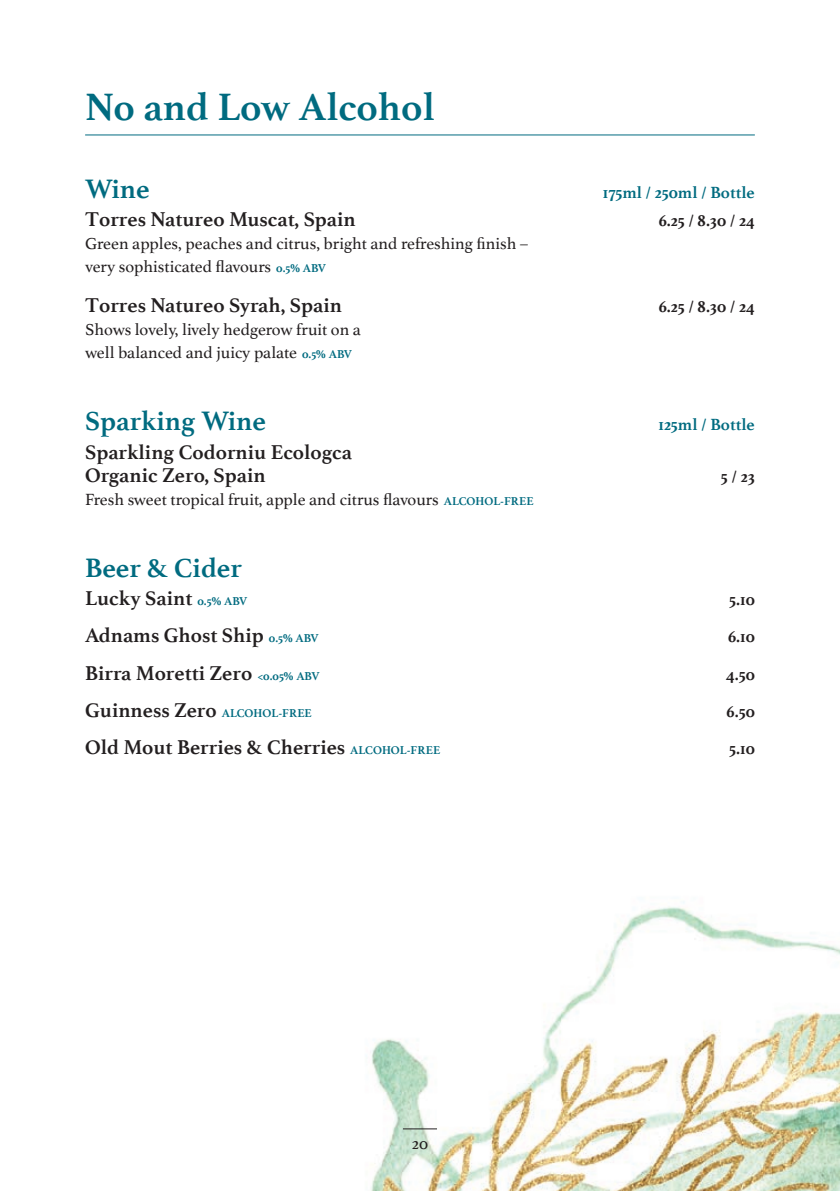
<style>
.page{position:relative;width:840px;height:1191px;background:#fff}
.page>*{position:absolute;margin:0;border:0;box-sizing:border-box;transform-origin:0 0}
.Section_Name{font:700 40px "Athelas";color:#006b80}
.Subheaders{font:700 28px "Athelas";color:#006b80}
.Description{font:700 21px/23px "Athelas";color:#231f20}
.Description-2{font:17px/23px "Athelas";color:#231f20}
.Description-3{font:700 17px "Athelas";color:#231f20}
.Subheaders-2{font:700 17px "Athelas";color:#006b80}
.Page_number{font:17px "Athelas";color:#231f20}
.s1{font-weight:700;font-size:12px;color:#006b80}
.s2{font-size:12px;color:#006b80}
</style>
<div class="page">
<img style="left:371px;top:901px;width:468px;height:290px">
<hr style="left:403px;top:1128px;width:34px;height:1px;background:#231f20">
<hr style="left:85px;top:134px;width:669px;height:1px;background:#006b80">
<p class="Section_Name" style="left:85px;top:75px;width:351px">No and Low Alcohol</p>
<p class="Subheaders" style="left:85px;top:166px;width:66px">Wine</p>
<p class="Subheaders-2" style="left:602px;top:178px;width:153px">175ml / 250ml / Bottle</p>
<p class="Description" style="left:85px;top:207px;width:272px">Torres Natureo Muscat, Spain</p>
<p class="Description-3" style="left:658px;top:207px;width:97px">6.25 / 8.30 / 24</p>
<p class="Description-2" style="left:85px;top:232px;width:444px">Green apples, peaches and citrus, bright and refreshing finish – very sophisticated flavours <span class="s1">0.5% ABV</span></p>
<p class="Description" style="left:85px;top:293px;width:258px">Torres Natureo Syrah, Spain</p>
<p class="Description-3" style="left:658px;top:293px;width:97px">6.25 / 8.30 / 24</p>
<p class="Description-2" style="left:85px;top:318px;width:277px">Shows lovely, lively hedgerow fruit on a well balanced and juicy palate <span class="s1">0.5% ABV</span></p>
<p class="Subheaders" style="left:85px;top:398px;width:182px">Sparking Wine</p>
<p class="Subheaders-2" style="left:658px;top:411px;width:98px">125ml / Bottle</p>
<p class="Description" style="left:85px;top:440px;width:268px">Sparkling Codorniu Ecologca<br>Organic Zero, Spain</p>
<p class="Description-3" style="left:720px;top:462px;width:35px">5 / 23</p>
<p class="Description-2" style="left:85px;top:487px;width:450px">Fresh sweet tropical fruit, apple and citrus flavours <span class="s1">ALCOHOL-FREE</span></p>
<p class="Subheaders" style="left:85px;top:544px;width:158px">Beer &amp; Cider</p>
<p class="Description" style="left:85px;top:586px;width:164px">Lucky Saint <span class="s2">0.5% ABV</span></p>
<p class="Description-3" style="left:728px;top:586px;width:27px">5.10</p>
<p class="Description" style="left:85px;top:623px;width:235px">Adnams Ghost Ship <span class="s2">0.5% ABV</span></p>
<p class="Description-3" style="left:727px;top:623px;width:28px">6.10</p>
<p class="Description" style="left:85px;top:660px;width:236px">Birra Moretti Zero <span class="s2">&lt;0.05% ABV</span></p>
<p class="Description-3" style="left:725px;top:660px;width:30px">4.50</p>
<p class="Description" style="left:85px;top:698px;width:228px">Guinness Zero <span class="s2">ALCOHOL-FREE</span></p>
<p class="Description-3" style="left:726px;top:697px;width:30px">6.50</p>
<p class="Description" style="left:85px;top:735px;width:356px">Old Mout Berries &amp; Cherries <span class="s2">ALCOHOL-FREE</span></p>
<p class="Description-3" style="left:728px;top:734px;width:27px">5.10</p>
<p class="Page_number" style="left:411px;top:1130px;width:18px">20</p>
</div>
